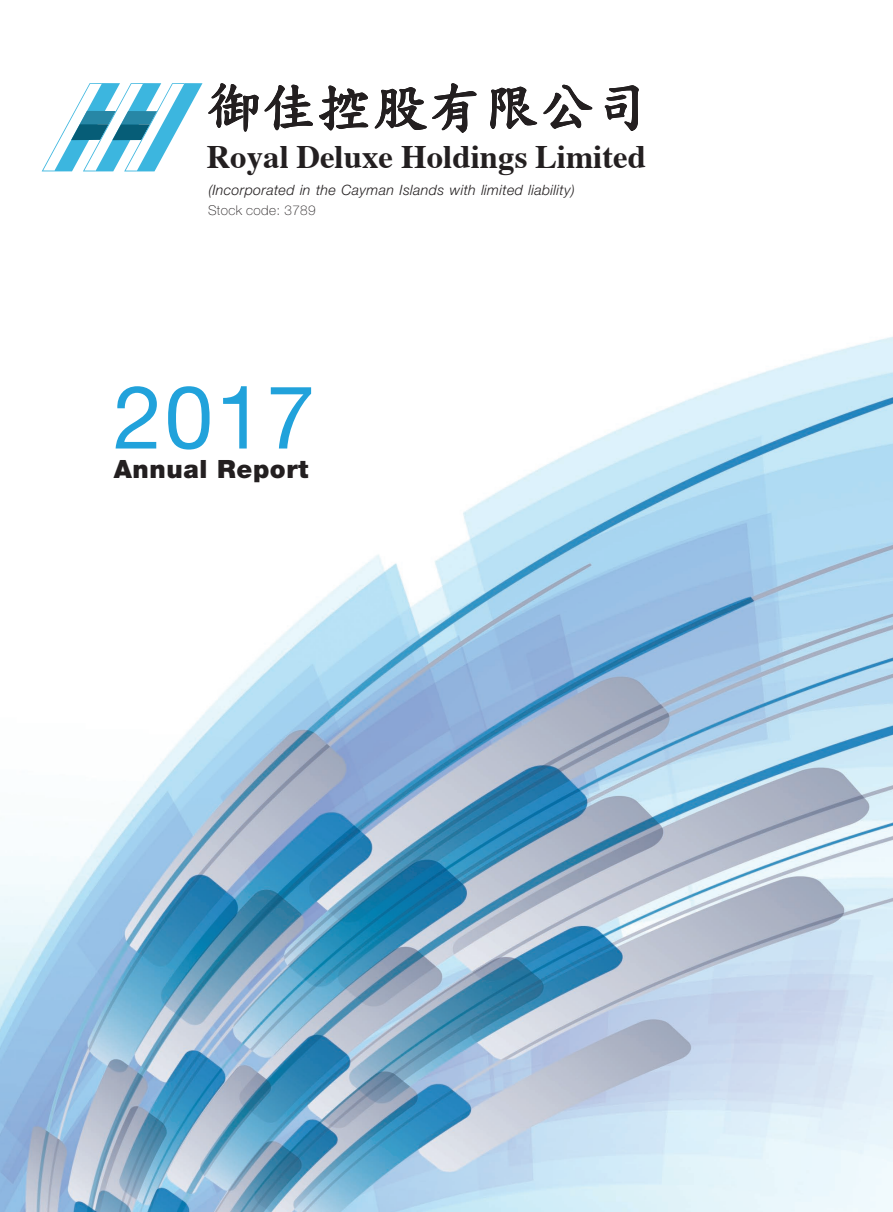
<style>
.page{position:relative;width:893px;height:1212px;background:#fff}
.page>*{position:absolute;margin:0;border:0;box-sizing:border-box;transform-origin:0 0}
.t1{font:87.75px "Helvetica Neue";color:#21a2db}
.t2{font:700 32.7px "Times";color:#231f20}
.t3{font:900 25.2px "Helvetica Neue";letter-spacing:.025em;color:#231f20}
.t4{font:italic 300 14.25px "Helvetica Neue";letter-spacing:.025em;color:#231f20}
.t5{font:100 13.5px "Helvetica Neue";letter-spacing:.025em;color:#231f20}
</style>
<div class="page">
<img style="left:0;top:83px;width:893px;height:1129px">
<svg style="left:42px;top:83px;width:160px;height:88px"></svg>
<svg style="left:208px;top:83px;width:431px;height:50px"></svg>
<h2 class="t2" style="left:207px;top:126px;width:441px">Royal Deluxe Holdings Limited</h2>
<p class="t4" style="left:208px;top:181px;width:368px">(Incorporated in the Cayman Islands with limited liability)</p>
<p class="t5" style="left:208px;top:202px;width:109px">Stock code: 3789</p>
<h1 class="t1" style="left:113px;top:365px;width:203px">2017</h1>
<h3 class="t3" style="left:114px;top:454px;width:196px">Annual Report</h3>
</div>
